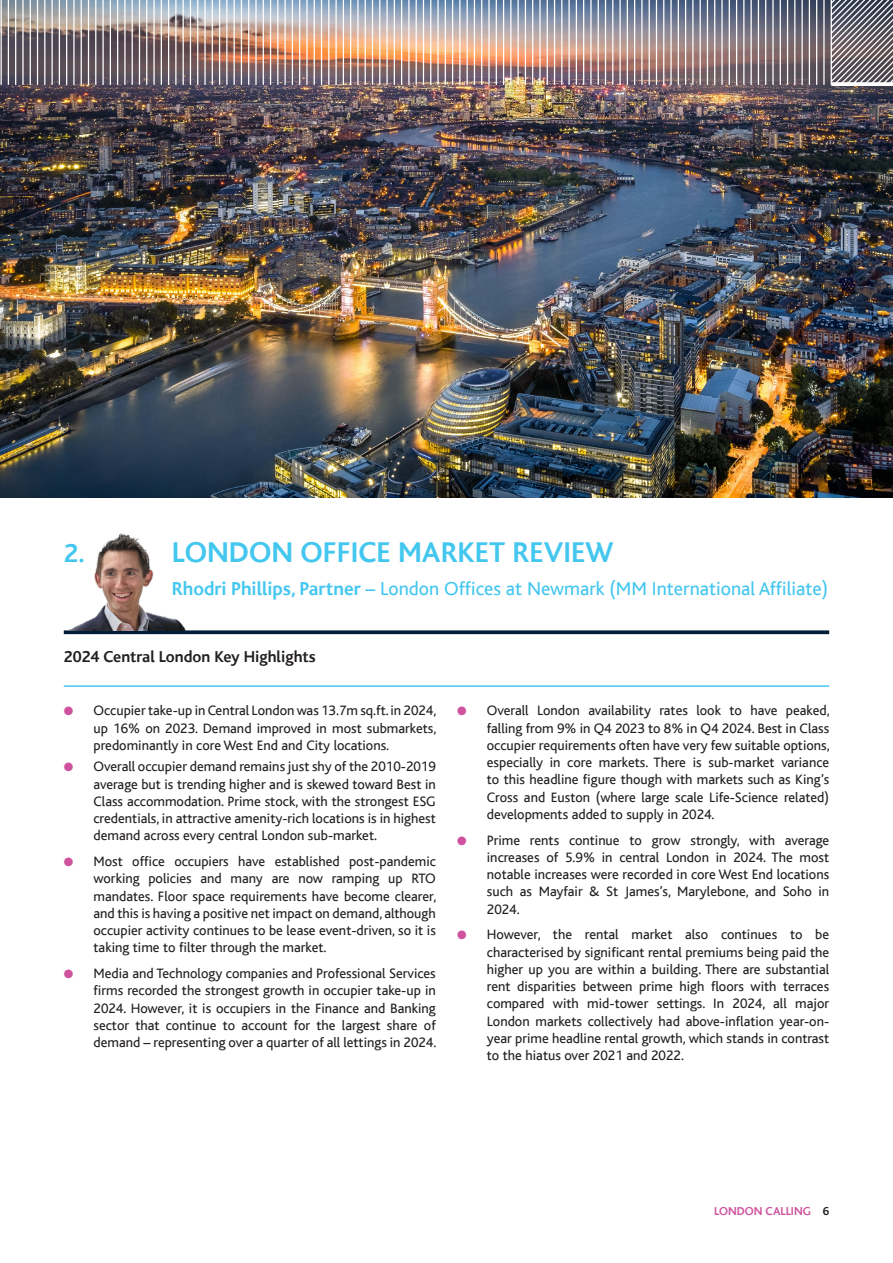
<style>
.page{position:relative;width:893px;height:1263px;background:#fff}
.page>*{position:absolute;margin:0;border:0;box-sizing:border-box;transform-origin:0 0}
.t1{font:700 30px "Bliss";color:#44c7ef}
.t2{font:700 27px "Bliss";color:#44c7ef}
.t3{font:19.65px "Bliss";color:#44c7ef}
.t4{font:700 16.5px "Bliss";color:#231f20}
.t5{font:14.25px/17.2px "Bliss";color:#231f20;text-align:justify}
.t6{font:700 12px "Bliss";color:#ce529e}
.t7{font:700 12px "Bliss";color:#231f20}
.s1{font-weight:700}
.s2{color:#ce529e}
</style>
<div class="page">
<img style="left:0;top:85px;width:893px;height:413px">
<img style="left:0;top:0;width:893px;height:85px">
<hr style="left:831px;top:82px;width:62px;height:3px;background:#fff">
<svg style="left:64px;top:630px;width:765px;height:4px;fill:#001e37"></svg>
<img style="left:68px;top:533px;width:118px;height:97px">
<hr style="left:64px;top:685px;width:765px;height:2px;background:#44c7ee">
<p class="t2" style="left:64px;top:539px;width:22px">2.</p>
<p class="t1" style="left:172px;top:537px;width:443px">LONDON OFFICE MARKET REVIEW</p>
<p class="t3" style="left:172px;top:578px;width:658px"><span class="s1">Rhodri Phillips, Partner –</span> London Offices at Newmark (MM International Affiliate)</p>
<p class="t4" style="left:64px;top:648px;width:254px">2024 Central London Key Highlights</p>
<p class="t5" style="left:94px;top:702px;width:344px;text-indent:-30px"><span class="s2">●</span> Occupier take-up in Central London was 13.7m sq.ft. in 2024, up 16% on 2023. Demand improved in most submarkets, predominantly in core West End and City locations.</p>
<p class="t5" style="left:94px;top:758px;width:344px;text-indent:-30px"><span class="s2">●</span> Overall occupier demand remains just shy of the 2010-2019 average but is trending higher and is skewed toward Best in Class accommodation. Prime stock, with the strongest ESG credentials, in attractive amenity-rich locations is in highest demand across every central London sub-market.</p>
<p class="t5" style="left:94px;top:853px;width:344px;text-indent:-30px"><span class="s2">●</span> Most office occupiers have established post-pandemic working policies and many are now ramping up RTO mandates. Floor space requirements have become clearer, and this is having a positive net impact on demand, although occupier activity continues to be lease event-driven, so it is taking time to filter through the market.</p>
<p class="t5" style="left:94px;top:965px;width:344px;text-indent:-30px"><span class="s2">●</span> Media and Technology companies and Professional Services firms recorded the strongest growth in occupier take-up in 2024. However, it is occupiers in the Finance and Banking sector that continue to account for the largest share of demand – representing over a quarter of all lettings in 2024.</p>
<p class="t5" style="left:487px;top:702px;width:344px;text-indent:-30px"><span class="s2">●</span> Overall London availability rates look to have peaked, falling from 9% in Q4 2023 to 8% in Q4 2024. Best in Class occupier requirements often have very few suitable options, especially in core markets. There is sub-market variance to this headline figure though with markets such as King’s Cross and Euston (where large scale Life-Science related) developments added to supply in 2024.</p>
<p class="t5" style="left:487px;top:831px;width:344px;text-indent:-30px"><span class="s2">●</span> Prime rents continue to grow strongly, with average increases of 5.9% in central London in 2024. The most notable increases were recorded in core West End locations such as Mayfair &amp; St James’s, Marylebone, and Soho in 2024.</p>
<p class="t5" style="left:487px;top:926px;width:344px;text-indent:-30px"><span class="s2">●</span> However, the rental market also continues to be characterised by significant rental premiums being paid the higher up you are within a building. There are substantial rent disparities between prime high floors with terraces compared with mid-tower settings. In 2024, all major London markets collectively had above-inflation year-on&shy;year prime headline rental growth, which stands in contrast to the hiatus over 2021 and 2022.</p>
<p class="t6" style="left:714px;top:1205px;width:98px">LONDON CALLING</p>
<p class="t7" style="left:823px;top:1205px;width:8px">6</p>
</div>
